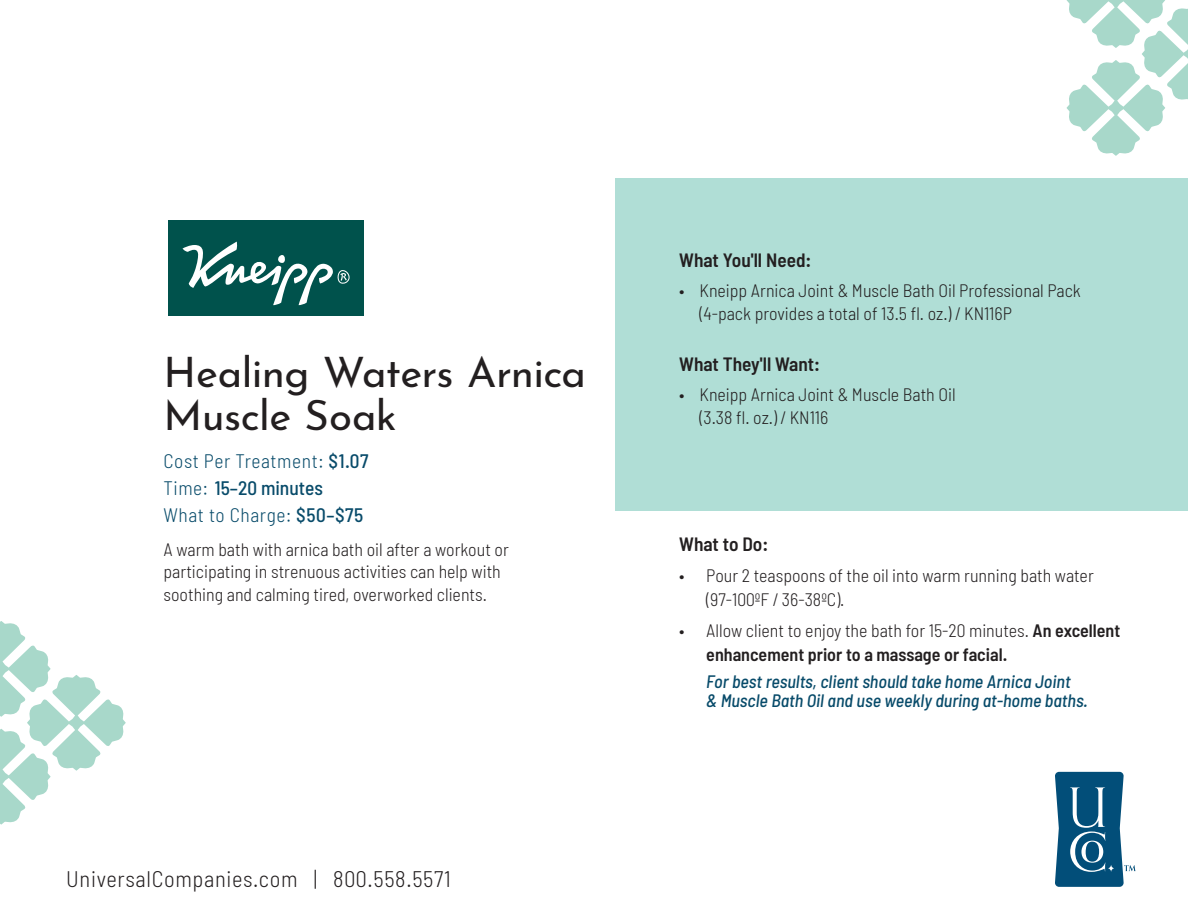
<style>
.page{position:relative;width:1188px;height:918px;background:#fff}
.page>*{position:absolute;margin:0;border:0;box-sizing:border-box;transform-origin:0 0}
.t1{font:42px/43.5px "Josefin Sans";letter-spacing:-.015em;color:#231f20}
.t2{font:300 semi-condensed 22.5px "Barlow";letter-spacing:.03em;color:#231f20}
.t3{font:300 semi-condensed 19.5px "Barlow";letter-spacing:.03em;color:#084b6a}
.t4{font:500 semi-condensed 19.5px "Barlow";color:#084b6a}
.t5{font:600 semi-condensed 19.35px "Barlow";color:#231f20}
.t6{font:300 semi-condensed 18px/22.5px "Barlow";color:#231f20}
.t7{font:italic 500 semi-condensed 18px/19.5px "Barlow";color:#084b6a}
.t8{font:600 semi-condensed 18px/24px "Barlow";color:#231f20}
.s1{font-weight:500}
.s2{font-weight:300}
</style>
<div class="page">
<svg style="left:1055px;top:772px;width:80px;height:115px"></svg>
<svg style="left:0;top:621px;width:126px;height:204px"></svg>
<svg style="left:1067px;top:0;width:121px;height:156px"></svg>
<div style="left:616px;top:178px;width:572px;height:333px;background:#b0ded6"></div>
<svg style="left:168px;top:220px;width:196px;height:95px;background:#1e6661"></svg>
<p class="t1" style="left:164px;top:345px;width:424px">Healing Waters Arnica<br>Muscle Soak</p>
<p class="t3" style="left:164px;top:449px;width:206px">Cost Per Treatment: <span class="s1">$1.07</span></p>
<p class="t4" style="left:164px;top:476px;width:161px"><span class="s2">Time:</span> 15–20 minutes</p>
<p class="t3" style="left:164px;top:503px;width:201px">What to Charge: <span class="s1">$50–$75</span></p>
<p class="t6" style="left:164px;top:538px;width:347px">A warm bath with arnica bath oil after a workout or</p>
<p class="t6" style="left:164px;top:560px;width:339px">participating in strenuous activities can help with soothing and calming tired, overworked clients.</p>
<p class="t2" style="left:66px;top:864px;width:386px">UniversalCompanies.com | 800.558.5571</p>
<p class="t5" style="left:679px;top:248px;width:134px">What You'll Need:</p>
<p class="t6" style="left:700px;top:279px;width:383px;text-indent:-20px">• Kneipp Arnica Joint &amp; Muscle Bath Oil Professional Pack (4-pack provides a total of 13.5 fl. oz.) / KN116P</p>
<p class="t5" style="left:679px;top:352px;width:142px">What They'll Want:</p>
<p class="t6" style="left:700px;top:383px;width:258px;text-indent:-20px">• Kneipp Arnica Joint &amp; Muscle Bath Oil (3.38 fl. oz.) / KN116</p>
<p class="t5" style="left:679px;top:532px;width:91px">What to Do:</p>
<p class="t6" style="left:706px;top:563px;width:389px;line-height:24px;text-indent:-27px">• Pour 2 teaspoons of the oil into warm running bath water (97-100ºF / 36-38ºC).</p>
<p class="t8" style="left:706px;top:618px;width:416px;text-indent:-27px"><span class="s2">• Allow client to enjoy the bath for 15-20 minutes.</span> An excellent enhancement prior to a massage or facial.</p>
<p class="t7" style="left:706px;top:671px;width:383px">For best results, client should take home Arnica Joint<br>&amp; Muscle Bath Oil and use weekly during at-home baths.</p>
</div>
